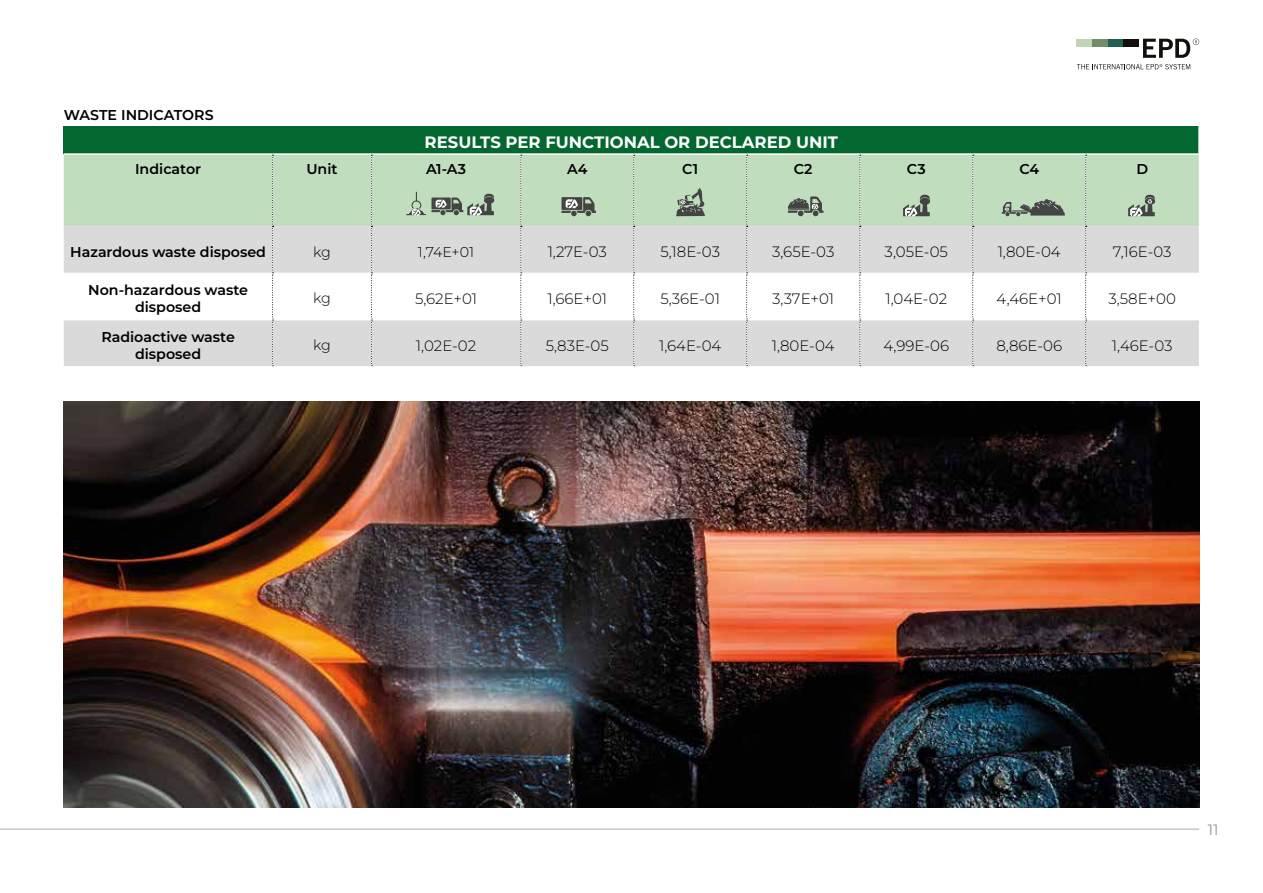
<style>
.page{position:relative;width:1263px;height:893px;background:#fff}
.page>*{position:absolute;margin:0;border:0;box-sizing:border-box;transform-origin:0 0}
.t1{font:700 16.5px "Montserrat";color:#fff}
.t2{font:300 15px "Montserrat";color:#000}
.t3{font:15px "Montserrat";color:#979797}
.t4{font:600 14.25px/17.1px "Montserrat";color:#000;text-align:center}
.t5{font:300 14.25px "Montserrat";letter-spacing:-.02em;color:#000}
</style>
<div class="page">
<div style="left:64px;top:126px;width:1135px;height:28px;background:#026830"></div>
<div style="left:64px;top:155px;width:1135px;height:71px;background:#c0debe"></div>
<svg style="left:64px;top:226px;width:1135px;height:140px;fill:#dadada"></svg>
<hr style="left:1198px;top:273px;width:1px;height:47px;background:#fff">
<hr style="left:64px;top:153px;width:209px;height:2px;background:#fff">
<hr style="left:273px;top:153px;width:98px;height:2px;background:#fff">
<hr style="left:371px;top:153px;width:150px;height:2px;background:#fff">
<hr style="left:521px;top:153px;width:113px;height:2px;background:#fff">
<hr style="left:634px;top:153px;width:113px;height:2px;background:#fff">
<hr style="left:747px;top:153px;width:113px;height:2px;background:#fff">
<hr style="left:860px;top:153px;width:113px;height:2px;background:#fff">
<hr style="left:973px;top:153px;width:113px;height:2px;background:#fff">
<hr style="left:1086px;top:153px;width:113px;height:2px;background:#fff">
<svg style="left:272px;top:155px;width:2px;height:211px"></svg>
<svg style="left:371px;top:155px;width:1px;height:211px"></svg>
<svg style="left:520px;top:155px;width:2px;height:211px"></svg>
<svg style="left:633px;top:155px;width:2px;height:211px"></svg>
<svg style="left:746px;top:155px;width:2px;height:211px"></svg>
<svg style="left:859px;top:155px;width:2px;height:211px"></svg>
<svg style="left:972px;top:155px;width:2px;height:211px"></svg>
<svg style="left:1085px;top:155px;width:2px;height:211px"></svg>
<svg style="left:1198px;top:126px;width:1px;height:27px"></svg>
<hr style="left:64px;top:273px;width:209px;height:1px;background:#fff">
<hr style="left:273px;top:273px;width:98px;height:1px;background:#fff">
<hr style="left:371px;top:273px;width:150px;height:1px;background:#fff">
<hr style="left:521px;top:273px;width:113px;height:1px;background:#fff">
<hr style="left:634px;top:273px;width:113px;height:1px;background:#fff">
<hr style="left:747px;top:273px;width:113px;height:1px;background:#fff">
<hr style="left:860px;top:273px;width:113px;height:1px;background:#fff">
<hr style="left:973px;top:273px;width:113px;height:1px;background:#fff">
<hr style="left:1086px;top:273px;width:113px;height:1px;background:#fff">
<hr style="left:64px;top:320px;width:209px;height:1px;background:#fff">
<hr style="left:273px;top:320px;width:98px;height:1px;background:#fff">
<hr style="left:371px;top:320px;width:150px;height:1px;background:#fff">
<hr style="left:521px;top:320px;width:113px;height:1px;background:#fff">
<hr style="left:634px;top:320px;width:113px;height:1px;background:#fff">
<hr style="left:747px;top:320px;width:113px;height:1px;background:#fff">
<hr style="left:860px;top:320px;width:113px;height:1px;background:#fff">
<hr style="left:973px;top:320px;width:113px;height:1px;background:#fff">
<hr style="left:1086px;top:320px;width:113px;height:1px;background:#fff">
<hr style="left:0;top:828px;width:1199px;height:2px;background:#c9c9c7">
<svg style="left:1077px;top:64px;width:113px;height:5px"></svg>
<div style="left:1108px;top:39px;width:15px;height:7px;background:#216050"></div>
<div style="left:1092px;top:39px;width:16px;height:7px;background:#768b67"></div>
<div style="left:1077px;top:39px;width:15px;height:7px;background:#c0d4ba"></div>
<div style="left:1123px;top:39px;width:16px;height:7px;background:#12100b"></div>
<svg style="left:1143px;top:39px;width:56px;height:19px"></svg>
<svg style="left:406px;top:192px;width:88px;height:23px;background:#9bac99"></svg>
<svg style="left:561px;top:197px;width:35px;height:19px"></svg>
<svg style="left:676px;top:188px;width:29px;height:28px"></svg>
<svg style="left:788px;top:196px;width:35px;height:20px"></svg>
<svg style="left:903px;top:195px;width:27px;height:21px"></svg>
<svg style="left:1002px;top:199px;width:63px;height:17px"></svg>
<svg style="left:1128px;top:195px;width:27px;height:21px"></svg>
<img style="left:64px;top:402px;width:1135px;height:406px">
<p class="t4" style="left:64px;top:106px;width:151px">WASTE INDICATORS</p>
<p class="t1" style="left:425px;top:130px;width:415px">RESULTS PER FUNCTIONAL OR DECLARED UNIT</p>
<p class="t4" style="left:135px;top:160px;width:68px">Indicator</p>
<p class="t4" style="left:306px;top:160px;width:33px">Unit</p>
<p class="t4" style="left:426px;top:160px;width:41px">A1-A3</p>
<p class="t4" style="left:567px;top:160px;width:22px">A4</p>
<p class="t4" style="left:682px;top:160px;width:17px">C1</p>
<p class="t4" style="left:794px;top:160px;width:20px">C2</p>
<p class="t4" style="left:907px;top:160px;width:20px">C3</p>
<p class="t4" style="left:1019px;top:160px;width:21px">C4</p>
<p class="t4" style="left:1136px;top:160px;width:13px">D</p>
<p class="t4" style="left:70px;top:242px;width:197px">Hazardous waste disposed</p>
<p class="t5" style="left:313px;top:242px;width:19px">kg</p>
<p class="t5" style="left:418px;top:242px;width:58px">1,74E+01</p>
<p class="t2" style="left:548px;top:241px;width:61px">1,27E-03</p>
<p class="t2" style="left:660px;top:241px;width:61px">5,18E-03</p>
<p class="t2" style="left:772px;top:241px;width:64px">3,65E-03</p>
<p class="t2" style="left:885px;top:241px;width:65px">3,05E-05</p>
<p class="t2" style="left:998px;top:241px;width:65px">1,80E-04</p>
<p class="t2" style="left:1113px;top:241px;width:60px">7,16E-03</p>
<p class="t4" style="left:88px;top:281px;width:161px">Non-hazardous waste disposed</p>
<p class="t5" style="left:313px;top:289px;width:19px">kg</p>
<p class="t2" style="left:415px;top:288px;width:64px">5,62E+01</p>
<p class="t2" style="left:547px;top:288px;width:61px">1,66E+01</p>
<p class="t2" style="left:660px;top:288px;width:61px">5,36E-01</p>
<p class="t2" style="left:772px;top:288px;width:63px">3,37E+01</p>
<p class="t2" style="left:885px;top:288px;width:63px">1,04E-02</p>
<p class="t2" style="left:996px;top:288px;width:67px">4,46E+01</p>
<p class="t2" style="left:1108px;top:288px;width:69px">3,58E+00</p>
<p class="t4" style="left:101px;top:327px;width:135px">Radioactive waste disposed</p>
<p class="t5" style="left:313px;top:335px;width:19px">kg</p>
<p class="t2" style="left:416px;top:335px;width:62px">1,02E-02</p>
<p class="t2" style="left:546px;top:335px;width:65px">5,83E-05</p>
<p class="t2" style="left:659px;top:335px;width:64px">1,64E-04</p>
<p class="t2" style="left:772px;top:335px;width:65px">1,80E-04</p>
<p class="t2" style="left:883px;top:335px;width:67px">4,99E-06</p>
<p class="t2" style="left:996px;top:335px;width:67px">8,86E-06</p>
<p class="t2" style="left:1112px;top:335px;width:62px">1,46E-03</p>
<p class="t3" style="left:1208px;top:820px;width:12px">11</p>
</div>
